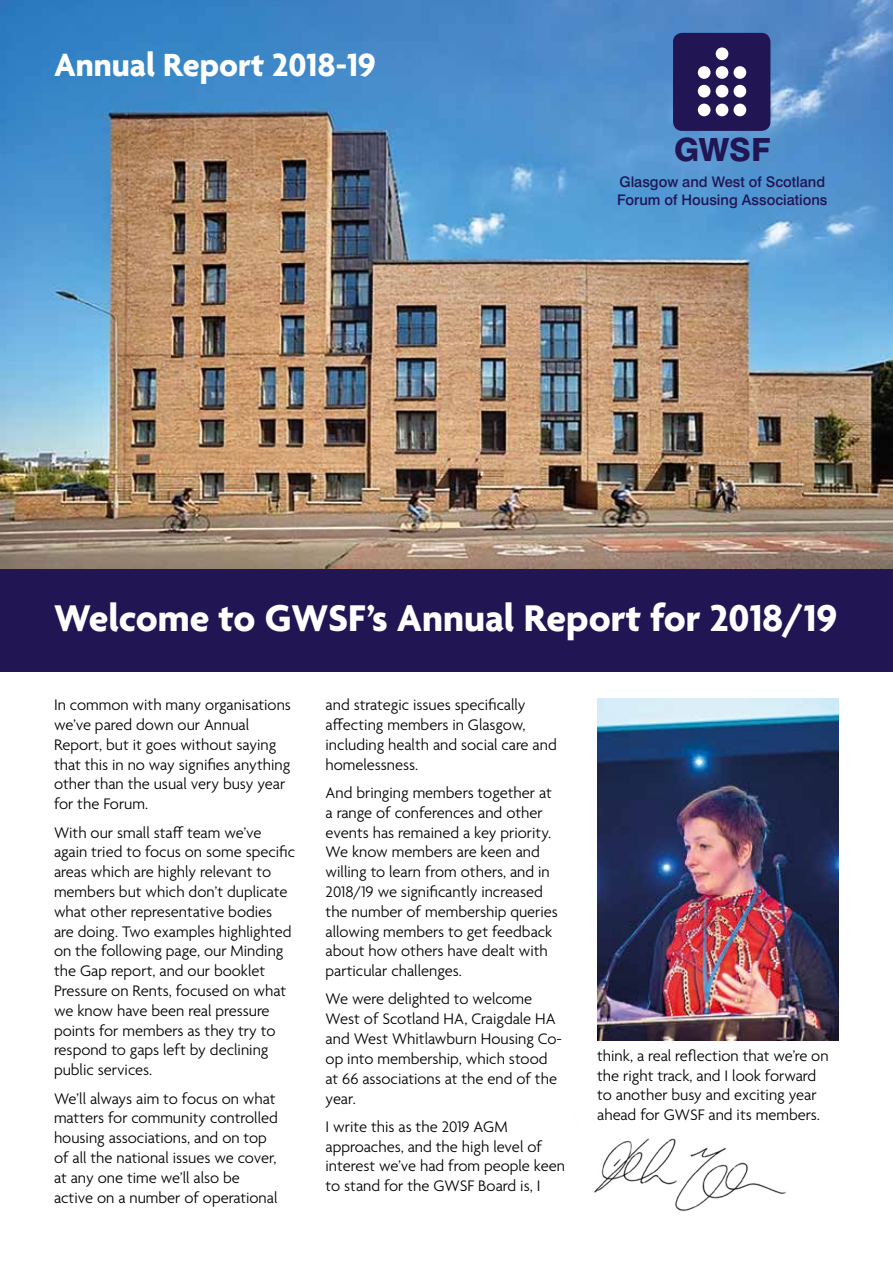
<style>
.page{position:relative;width:893px;height:1263px;background:#fff}
.page>*{position:absolute;margin:0;border:0;box-sizing:border-box;transform-origin:0 0}
.t1{font:700 40.2px "Agenda";color:#fff}
.t2{font:700 34.65px "Agenda";color:#fff}
.t3{font:800 31.95px "Swiss 721 BT";color:#211554}
.t4{font:300 16.5px/19.8px "Agenda";color:#000}
.t5{font:500 14.55px/17.5px "Swiss 721 BT";color:#211554}
</style>
<div class="page">
<img style="left:594px;top:1138px;width:193px;height:74px">
<div style="left:0;top:511px;width:893px;height:160px;background:#211554"></div>
<img style="left:0;top:0;width:893px;height:568px">
<div style="left:673px;top:33px;width:97px;height:98px;background:#211554;border-radius:9px"></div>
<div style="left:716px;top:47px;width:12px;height:13px;background:#fff;border-radius:50%"></div>
<div style="left:716px;top:66px;width:12px;height:13px;background:#fff;border-radius:50%"></div>
<div style="left:698px;top:66px;width:12px;height:13px;background:#fff;border-radius:50%"></div>
<div style="left:734px;top:66px;width:12px;height:13px;background:#fff;border-radius:50%"></div>
<div style="left:716px;top:85px;width:12px;height:13px;background:#fff;border-radius:50%"></div>
<div style="left:698px;top:85px;width:12px;height:13px;background:#fff;border-radius:50%"></div>
<div style="left:734px;top:85px;width:12px;height:13px;background:#fff;border-radius:50%"></div>
<div style="left:716px;top:104px;width:12px;height:12px;background:#fff;border-radius:50%"></div>
<div style="left:698px;top:104px;width:12px;height:12px;background:#fff;border-radius:50%"></div>
<div style="left:734px;top:104px;width:12px;height:12px;background:#fff;border-radius:50%"></div>
<img style="left:597px;top:698px;width:242px;height:342px">
<h2 class="t2" style="left:54px;top:47px;width:323px">Annual Report 2018-19</h2>
<h3 class="t3" style="left:674px;top:130px;width:98px">GWSF</h3>
<p class="t5" style="left:617px;top:173px;width:212px">Glasgow and West of Scotland<br>Forum of Housing Associations</p>
<h1 class="t1" style="left:54px;top:597px;width:785px">Welcome to GWSF’s Annual Report for 2018/19</h1>
<p class="t4" style="left:54px;top:696px;width:238px">In common with many organisations we’ve pared down our Annual<br>Report, but it goes without saying that this in no way signifies anything other than the usual very busy year for the Forum.</p>
<p class="t4" style="left:54px;top:823px;width:243px">With our small staff team we’ve again tried to focus on some specific areas which are highly relevant to members but which don’t duplicate what other representative bodies are doing. Two examples highlighted on the following page, our Minding the Gap report, and our booklet<br>Pressure on Rents, focused on what we know have been real pressure points for members as they try to respond to gaps left by declining public services.</p>
<p class="t4" style="left:54px;top:1089px;width:225px">We’ll always aim to focus on what matters for community controlled housing associations, and on top of all the national issues we cover, at any one time we’ll also be active on a number of operational</p>
<p class="t4" style="left:326px;top:696px;width:233px">and strategic issues specifically affecting members in Glasgow, including health and social care and homelessness.</p>
<p class="t4" style="left:326px;top:784px;width:234px">And bringing members together at a range of conferences and other events has remained a key priority.<br>We know members are keen and willing to learn from others, and in<br>2018/19 we significantly increased the number of membership queries allowing members to get feedback about how others have dealt with particular challenges.</p>
<p class="t4" style="left:326px;top:990px;width:238px">We were delighted to welcome<br>West of Scotland HA, Craigdale HA and West Whitlawburn Housing Co&shy;op into membership, which stood at 66 associations at the end of the year.</p>
<p class="t4" style="left:326px;top:1118px;width:241px">I write this as the 2019 AGM approaches, and the high level of interest we’ve had from people keen to stand for the GWSF Board is, I</p>
<p class="t4" style="left:597px;top:1047px;width:233px">think, a real reflection that we’re on the right track, and I look forward to another busy and exciting year ahead for GWSF and its members.</p>
</div>
